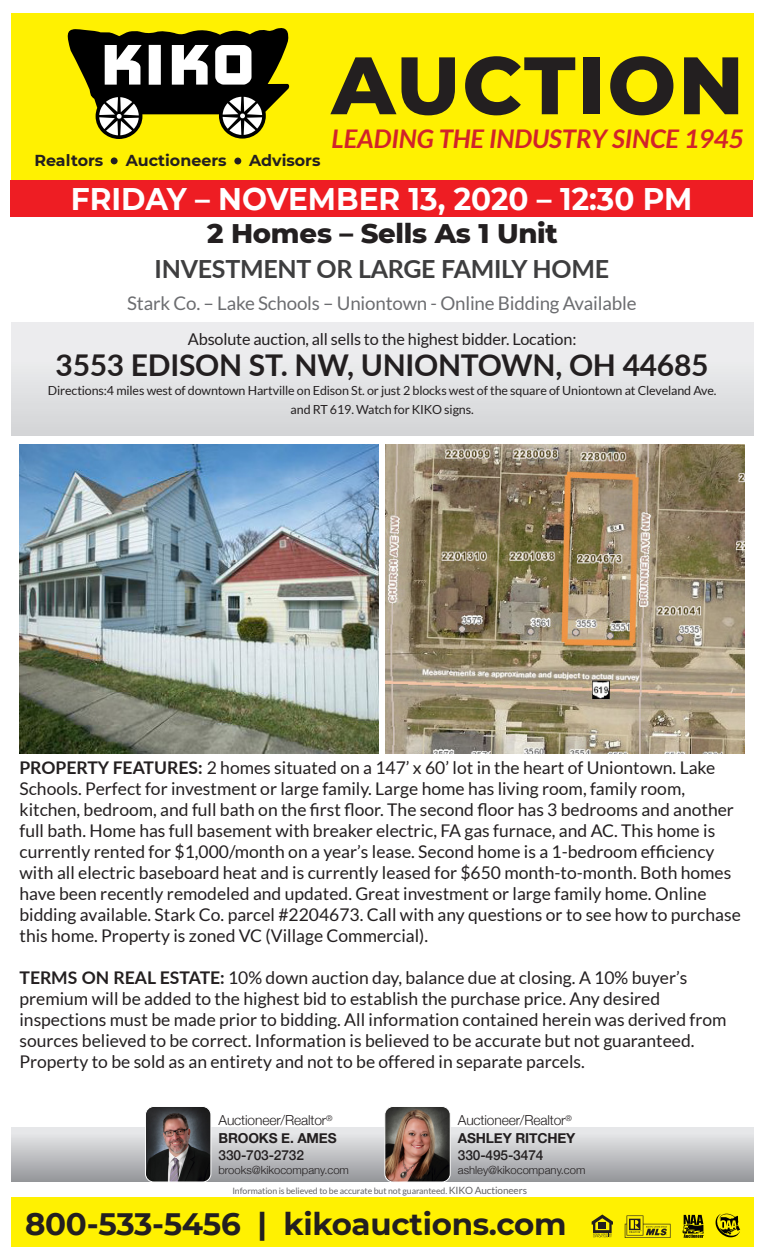
<style>
.page{position:relative;width:765px;height:1260px;background:#fff}
.page>*{position:absolute;margin:0;border:0;box-sizing:border-box;transform-origin:0 0}
.t1{font:800 81.25px "Montserrat";letter-spacing:.025em;color:#231f20}
.t2{font:700 31.25px "Montserrat";color:#fff;scale:.95 1}
.t3{font:700 31px "Montserrat";letter-spacing:-.01em;color:#231f20}
.t4{font:700 30px "Lato";letter-spacing:-.01em;color:#231f20}
.t5{font:800 27.5px "Montserrat";letter-spacing:-.01em;color:#231f20}
.t6{font:italic 700 25.75px "Lato";color:#d1232a}
.t7{font:700 25px "Lato";letter-spacing:-.01em;color:#3e3e3f}
.t8{font:18.75px "Lato";letter-spacing:-.01em;color:#6c6d70}
.t9{font:17.5px/21px "Lato";color:#231f20}
.t10{font:16.25px "Lato";letter-spacing:-.01em;color:#231f20}
.t11{font:700 15.88px "Montserrat";color:#231f20}
.t12{font:300 13.75px "Helvetica Neue";letter-spacing:-.01em;color:#231f20}
.t13{font:700 13.75px "Helvetica Neue";letter-spacing:-.01em;color:#231f20}
.t14{font:500 13.75px "Helvetica Neue";letter-spacing:-.01em;color:#231f20}
.t15{font:12.5px/18.8px "Lato";letter-spacing:-.01em;color:#231f20;text-align:center}
.t16{font:300 11.25px "Helvetica Neue";color:#231f20}
.t17{font:8.75px "Lato";letter-spacing:-.01em;color:#636366}
.s1{font-weight:700}
.s2{font-size:10px}
</style>
<div class="page">
<div style="left:11px;top:1197px;width:743px;height:49px;background:#fff101"></div>
<svg style="left:592px;top:1215px;width:21px;height:22px"></svg>
<svg style="left:625px;top:1215px;width:45px;height:23px"></svg>
<svg style="left:682px;top:1215px;width:22px;height:23px"></svg>
<svg style="left:716px;top:1214px;width:24px;height:24px"></svg>
<div style="left:11px;top:323px;width:743px;height:113px;background:linear-gradient(to bottom,#f2f2f3,#d5d6d8)"></div>
<div style="left:10px;top:180px;width:743px;height:36px;background:#ee1d23"></div>
<img style="left:20px;top:445px;width:359px;height:309px">
<img style="left:386px;top:445px;width:359px;height:309px">
<div style="left:11px;top:1128px;width:743px;height:53px;background:linear-gradient(to bottom,#edeeef,#96979b)"></div>
<img style="left:145px;top:1108px;width:66px;height:74px">
<div style="left:145px;top:1106px;width:66px;height:77px;border:1px solid #fff;border-radius:8px"></div>
<img style="left:385px;top:1108px;width:65px;height:74px">
<div style="left:384px;top:1106px;width:67px;height:77px;border:1px solid #fff;border-radius:8px"></div>
<div style="left:11px;top:13px;width:743px;height:167px;background:#fff101"></div>
<svg style="left:67px;top:28px;width:223px;height:111px"></svg>
<div style="left:111px;top:157px;width:7px;height:7px;background:#231f20;border-radius:50%"></div>
<div style="left:234px;top:158px;width:7px;height:6px;background:#231f20;border-radius:50%"></div>
<p class="t11" style="left:34px;top:149px;width:70px">Realtors</p>
<p class="t11" style="left:126px;top:149px;width:102px">Auctioneers</p>
<p class="t11" style="left:249px;top:149px;width:73px">Advisors</p>
<p class="t1" style="left:332px;top:26px;width:414px">AUCTION</p>
<p class="t6" style="left:332px;top:124px;width:414px">LEADING THE INDUSTRY SINCE 1945</p>
<p class="t2" style="left:71px;top:177px;width:656px">FRIDAY – NOVEMBER 13, 2020 – 12:30 PM</p>
<p class="t5" style="left:207px;top:213px;width:352px">2 Homes – Sells As 1 Unit</p>
<p class="t7" style="left:155px;top:251px;width:456px">INVESTMENT OR LARGE FAMILY HOME</p>
<p class="t8" style="left:127px;top:293px;width:511px">Stark Co. – Lake Schools – Uniontown - Online Bidding Available</p>
<p class="t10" style="left:188px;top:330px;width:390px">Absolute auction, all sells to the highest bidder. Location:</p>
<p class="t4" style="left:56px;top:343px;width:654px">3553 EDISON ST. NW, UNIONTOWN, OH 44685</p>
<p class="t15" style="left:48px;top:381px;width:670px">Directions:4 miles west of downtown Hartville on Edison St. or just 2 blocks west of the square of Uniontown at Cleveland Ave. and RT 619. Watch for KIKO signs.</p>
<p class="t9" style="left:20px;top:757px;width:723px"><span class="s1">PROPERTY FEATURES:</span> 2 homes situated on a 147’ x 60’ lot in the heart of Uniontown. Lake Schools. Perfect for investment or large family. Large home has living room, family room, kitchen, bedroom, and full bath on the first floor. The second floor has 3 bedrooms and another full bath. Home has full basement with breaker electric, FA gas furnace, and AC. This home is currently rented for $1,000/month on a year’s lease. Second home is a 1-bedroom efficiency with all electric baseboard heat and is currently leased for $650 month-to-month. Both homes have been recently remodeled and updated. Great investment or large family home. Online bidding available. Stark Co. parcel #2204673. Call with any questions or to see how to purchase this home. Property is zoned VC (Village Commercial).</p>
<p class="t9" style="left:20px;top:967px;width:709px"><span class="s1">TERMS ON REAL ESTATE:</span> 10% down auction day, balance due at closing. A 10% buyer’s premium will be added to the highest bid to establish the purchase price. Any desired inspections must be made prior to bidding. All information contained herein was derived from sources believed to be correct. Information is believed to be accurate but not guaranteed.<br>Property to be sold as an entirety and not to be offered in separate parcels.</p>
<p class="t12" style="left:219px;top:1109px;width:115px">Auctioneer/Realtor<sup>®</sup></p>
<p class="t13" style="left:219px;top:1127px;width:120px">BROOKS E. AMES</p>
<p class="t14" style="left:219px;top:1144px;width:87px">330-703-2732</p>
<p class="t16" style="left:219px;top:1160px;width:132px">brooks@kikocompany.com</p>
<p class="t12" style="left:458px;top:1109px;width:115px">Auctioneer/Realtor<sup>®</sup></p>
<p class="t13" style="left:458px;top:1127px;width:119px">ASHLEY RITCHEY</p>
<p class="t14" style="left:458px;top:1144px;width:87px">330-495-3474</p>
<p class="t16" style="left:458px;top:1160px;width:129px">ashley@kikocompany.com</p>
<p class="t17" style="left:232px;top:1186px;width:296px">Information is believed to be accurate but not guaranteed. <span class="s2">KIKO Auctioneers</span></p>
<p class="t3" style="left:25px;top:1202px;width:543px">800-533-5456 | kikoauctions.com</p>
</div>
